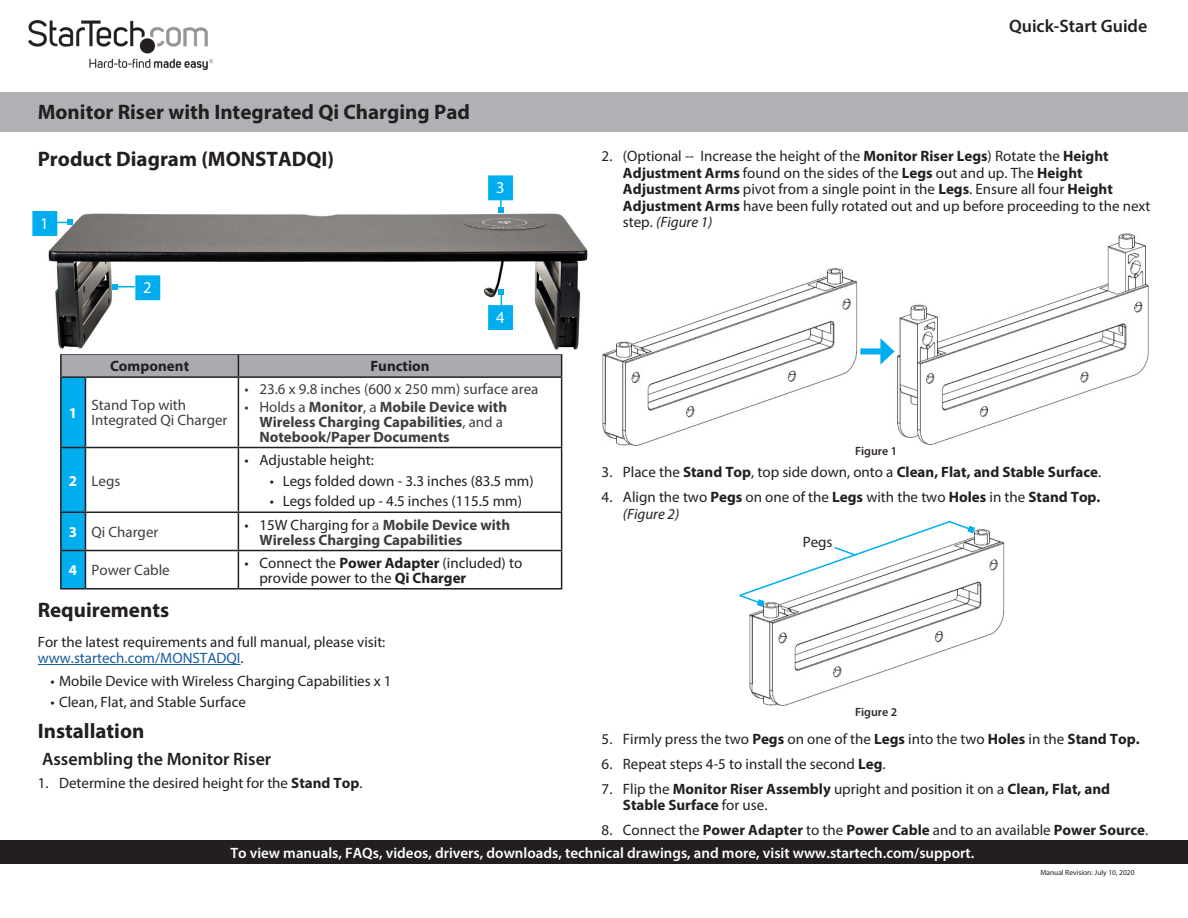
<style>
.page{position:relative;width:1188px;height:918px;background:#fff}
.page>*{position:absolute;margin:0;border:0;box-sizing:border-box;transform-origin:0 0}
.Manual_Description{font:700 21px "Myriad Pro";color:#231f20}
.t1{font:600 18px "Myriad Pro";color:#231f20}
.Calllout{font:16.5px "Myriad Pro";color:#fff}
.Text{font:15px/16.5px "Myriad Pro";color:#231f20}
.Table_Heading{font:700 15px/16.5px "Myriad Pro";color:#231f20}
.t2{font:700 15px/15px "Myriad Pro";color:#3e3e3f}
.t3{font:600 15px "Myriad Pro";color:#fff}
.Table_Text{font:15px/15px "Myriad Pro";color:#3e3e3f}
.Table_Heading_Number{font:700 15px "Myriad Pro";color:#fff}
.Image_Tag{font:600 12px "Myriad Pro";color:#302a28}
.t4{font:7.5px "Myriad Pro";color:#231f20}
.s1{font-weight:400}
.s2{font-weight:400;color:#231f20}
.s3{font-weight:700}
.s4{color:#175d9e}
.s5{font-style:italic}
</style>
<div class="page">
<div style="left:0;top:92px;width:1188px;height:39px;background:#b0b1b5"></div>
<img style="left:28px;top:20px;width:184px;height:50px">
<div style="left:0;top:841px;width:1188px;height:23px;background:#231f20"></div>
<hr style="left:38px;top:664px;width:202px;height:1px;background:#175d9e">
<hr style="left:60px;top:353px;width:25px;height:2px;background:#231f20">
<hr style="left:85px;top:353px;width:153px;height:2px;background:#231f20">
<hr style="left:238px;top:353px;width:324px;height:2px;background:#231f20">
<svg style="left:60px;top:354px;width:502px;height:234px"></svg>
<hr style="left:60px;top:551px;width:2px;height:37px;background:#231f20">
<hr style="left:85px;top:550px;width:153px;height:1px;background:#231f20">
<hr style="left:85px;top:551px;width:1px;height:37px;background:#231f20">
<hr style="left:238px;top:550px;width:324px;height:1px;background:#231f20">
<hr style="left:238px;top:551px;width:1px;height:37px;background:#231f20">
<hr style="left:561px;top:551px;width:1px;height:37px;background:#231f20">
<hr style="left:60px;top:588px;width:25px;height:2px;background:#231f20">
<hr style="left:85px;top:588px;width:153px;height:2px;background:#231f20">
<hr style="left:238px;top:588px;width:324px;height:2px;background:#231f20">
<img style="left:48px;top:213px;width:540px;height:137px">
<div style="left:32px;top:211px;width:25px;height:25px;background:#00aeef"></div>
<div style="left:135px;top:275px;width:25px;height:25px;background:#00aeef;border:2px solid #00aeef"></div>
<svg style="left:56px;top:219px;width:17px;height:6px"></svg>
<div style="left:488px;top:305px;width:25px;height:25px;background:#00aeef;border:2px solid #00aeef"></div>
<svg style="left:498px;top:289px;width:6px;height:16px"></svg>
<svg style="left:112px;top:284px;width:23px;height:6px"></svg>
<div style="left:488px;top:175px;width:25px;height:25px;background:#00aeef;border:2px solid #00aeef"></div>
<svg style="left:498px;top:200px;width:6px;height:13px"></svg>
<img style="left:602px;top:268px;width:256px;height:178px">
<img style="left:897px;top:233px;width:252px;height:212px">
<div style="left:860px;top:348px;width:26px;height:6px;background:#00aeef"></div>
<svg style="left:880px;top:338px;width:15px;height:27px"></svg>
<img style="left:749px;top:529px;width:255px;height:177px">
<svg style="left:739px;top:520px;width:236px;height:87px"></svg>
<p class="Manual_Description" style="left:38px;top:98px;width:434px">Monitor Riser with Integrated Qi Charging Pad</p>
<h1 class="Manual_Description" style="left:38px;top:145px;width:298px">Product Diagram (MONSTADQI)</h1>
<p class="Calllout" style="left:40px;top:213px;width:10px">1</p>
<p class="Calllout" style="left:143px;top:278px;width:10px">2</p>
<p class="Table_Heading" style="left:110px;top:357px;width:81px">Component</p>
<p class="Table_Heading" style="left:370px;top:357px;width:61px">Function</p>
<p class="Calllout" style="left:496px;top:178px;width:10px">3</p>
<p class="Calllout" style="left:496px;top:307px;width:10px">4</p>
<p class="Table_Heading_Number" style="left:69px;top:403px;width:10px">1</p>
<p class="Table_Text" style="left:91px;top:398px;width:138px">Stand Top with<br>Integrated Qi Charger</p>
<p class="Table_Heading_Number" style="left:69px;top:471px;width:10px">2</p>
<p class="Table_Text" style="left:91px;top:473px;width:30px">Legs</p>
<p class="Table_Text" style="left:244px;top:382px;width:296px">• 23.6 x 9.8 inches (600 x 250 mm) surface area</p>
<p class="t2" style="left:259px;top:398px;width:249px;text-indent:-15px"><span class="s1">• Holds a</span> Monitor<span class="s1">, a</span> Mobile Device with<br>Wireless Charging Capabilities<span class="s1">, and a<br></span>Notebook/Paper Documents</p>
<p class="Text" style="left:244px;top:451px;width:131px">• Adjustable height:</p>
<p class="Text" style="left:270px;top:472px;width:265px">• Legs folded down - 3.3 inches (83.5 mm)</p>
<p class="Text" style="left:270px;top:493px;width:254px">• Legs folded up - 4.5 inches (115.5 mm)</p>
<p class="Table_Heading_Number" style="left:69px;top:522px;width:10px">3</p>
<p class="Table_Text" style="left:91px;top:524px;width:68px">Qi Charger</p>
<p class="t2" style="left:259px;top:516px;width:252px;text-indent:-15px"><span class="s2">• 15W Charging for</span> <span class="s1">a</span> Mobile Device with<br>Wireless Charging Capabilities</p>
<p class="Table_Heading_Number" style="left:69px;top:560px;width:10px">4</p>
<p class="Table_Text" style="left:91px;top:563px;width:80px">Power Cable</p>
<p class="Text" style="left:259px;top:555px;width:264px;line-height:15px;text-indent:-15px">• Connect the <span class="s3">Power Adapter</span> (included) to provide power to the <span class="s3">Qi Charger</span></p>
<h1 class="Manual_Description" style="left:38px;top:597px;width:133px">Requirements</h1>
<h1 class="Text" style="left:38px;top:633px;width:349px">For the latest requirements and full manual, please visit: <span class="s4">www.startech.com/MONSTADQI</span>.</h1>
<p class="Text" style="left:51px;top:672px;width:343px">• Mobile Device with Wireless Charging Capabilities x 1</p>
<p class="Text" style="left:51px;top:693px;width:197px">• Clean, Flat, and Stable Surface</p>
<h1 class="Manual_Description" style="left:38px;top:718px;width:108px">Installation</h1>
<h2 class="t1" style="left:42px;top:747px;width:231px">Assembling the Monitor Riser</h2>
<p class="Text" style="left:38px;top:774px;width:326px">1. Determine the desired height for the <span class="s3">Stand Top</span>.</p>
<p class="t1" style="left:1009px;top:14px;width:140px">Quick-Start Guide</p>
<p class="Text" style="left:623px;top:148px;width:529px;text-indent:-21px">2. (Optional -- Increase the height of the <span class="s3">Monitor Riser Legs</span>) Rotate the <span class="s3">Height Adjustment Arms</span> found on the sides of the <span class="s3">Legs</span> out and up. The <span class="s3">Height Adjustment Arms</span> pivot from a single point in the <span class="s3">Legs</span>. Ensure all four <span class="s3">Height Adjustment Arms</span> have been fully rotated out and up before proceeding to the next step. <span class="s5">(Figure 1)</span></p>
<p class="Image_Tag" style="left:855px;top:444px;width:44px">Figure 1</p>
<p class="Table_Heading" style="left:602px;top:463px;width:501px"><span class="s1">3. Place the</span> Stand Top<span class="s1">, top side down, onto a</span> Clean, Flat, and Stable Surface<span class="s1">.</span></p>
<p class="Text" style="left:623px;top:489px;width:479px;text-indent:-21px">4. Align the two <span class="s3">Pegs</span> on one of the <span class="s3">Legs</span> with the two <span class="s3">Holes</span> in the <span class="s3">Stand Top. </span><span class="s5">(Figure 2)</span></p>
<p class="Text" style="left:803px;top:533px;width:31px">Pegs</p>
<p class="Image_Tag" style="left:855px;top:704px;width:44px">Figure 2</p>
<p class="Text" style="left:602px;top:730px;width:539px">5. Firmly press the two <span class="s3">Pegs</span> on one of the <span class="s3">Legs</span> into the two <span class="s3">Holes</span> in the <span class="s3">Stand Top.</span></p>
<p class="Text" style="left:602px;top:755px;width:285px">6. Repeat steps 4-5 to install the second <span class="s3">Leg</span>.</p>
<p class="Table_Heading" style="left:623px;top:780px;width:489px;text-indent:-21px"><span class="s1">7. Flip the</span> Monitor Riser Assembly <span class="s1">upright and position it on a</span> Clean, Flat, and<br>Stable Surface <span class="s1">for use.</span></p>
<p class="Text" style="left:602px;top:822px;width:548px">8. Connect the <span class="s3">Power Adapter</span> to the <span class="s3">Power Cable</span> and to an available <span class="s3">Power Source</span>.</p>
<p class="t3" style="left:230px;top:844px;width:745px">To view manuals, FAQs, videos, drivers, downloads, technical drawings, and more, visit www.startech.com/support.</p>
<p class="t4" style="left:1040px;top:868px;width:96px">Manual Revision: July 10, 2020</p>
</div>
